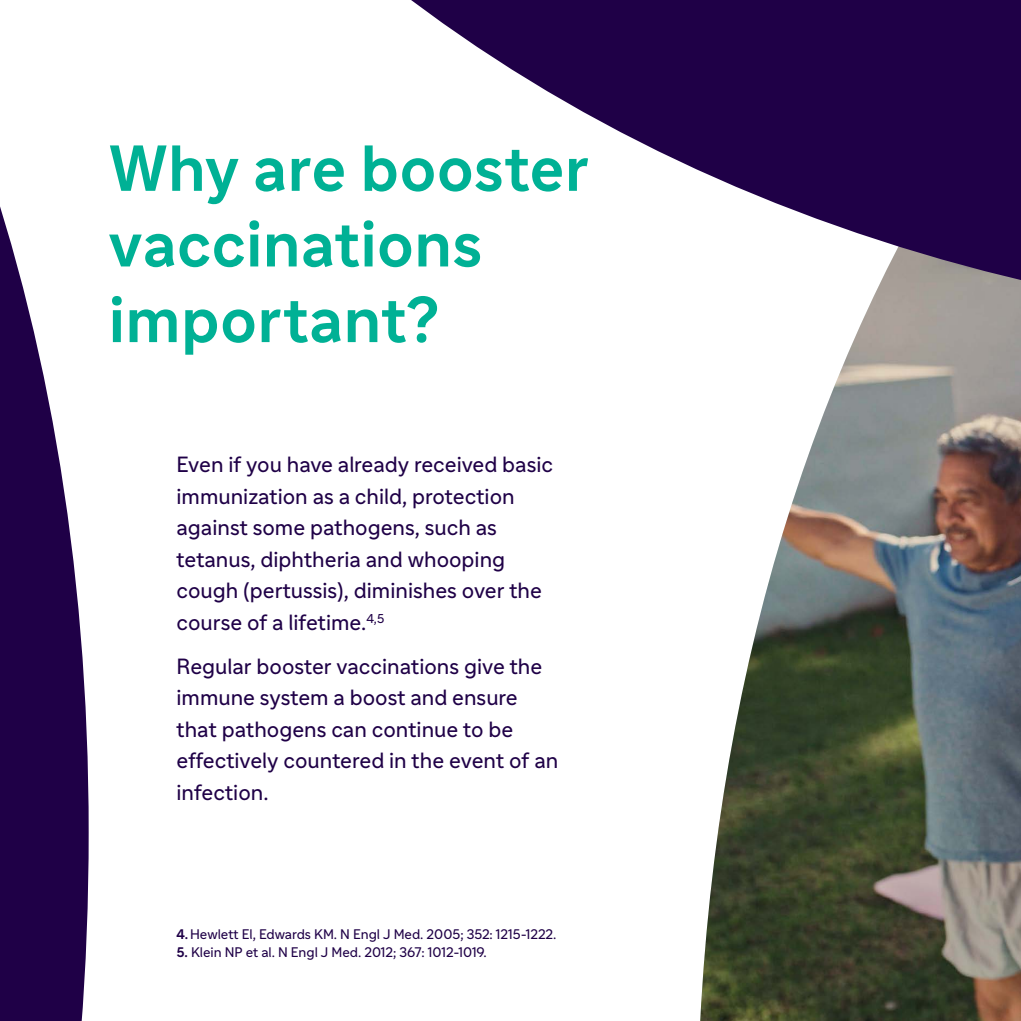
<style>
.page{position:relative;width:1021px;height:1021px;background:#fff}
.page>*{position:absolute;margin:0;border:0;box-sizing:border-box;transform-origin:0 0}
.t1{font:700 63px/75.6px "Sanofi Sans";color:#00b195}
.t2{font:21.38px/31.5px "Sanofi Sans";color:#1f0047}
.t3{font:13.5px "Sanofi Sans";color:#1f0047}
.s1{font-weight:700}
</style>
<div class="page">
<img style="left:700px;top:337px;width:320px;height:683px">
<svg style="left:411px;top:0;width:609px;height:337px"></svg>
<svg style="left:0;top:206px;width:89px;height:814px;fill:#1f0047"></svg>
<h1 class="t1" style="left:108px;top:131px;width:482px">Why are booster vaccinations important?</h1>
<p class="t2" style="left:176px;top:448px;width:378px">Even if you have already received basic immunization as a child, protection against some pathogens, such as tetanus, diphtheria and whooping cough (pertussis), diminishes over the course of a lifetime.<sup>4,5</sup></p>
<p class="t2" style="left:176px;top:650px;width:383px">Regular booster vaccinations give the immune system a boost and ensure that pathogens can continue to be effectively countered in the event of an infection.</p>
<p class="t3" style="left:176px;top:926px;width:381px"><span class="s1">4.</span>Hewlett El, Edwards KM. N Engl J Med. 2005; 352: 1215-1222.</p>
<p class="t3" style="left:176px;top:944px;width:312px"><span class="s1">5.</span> Klein NP et al. N Engl J Med. 2012; 367: 1012-1019.</p>
</div>
